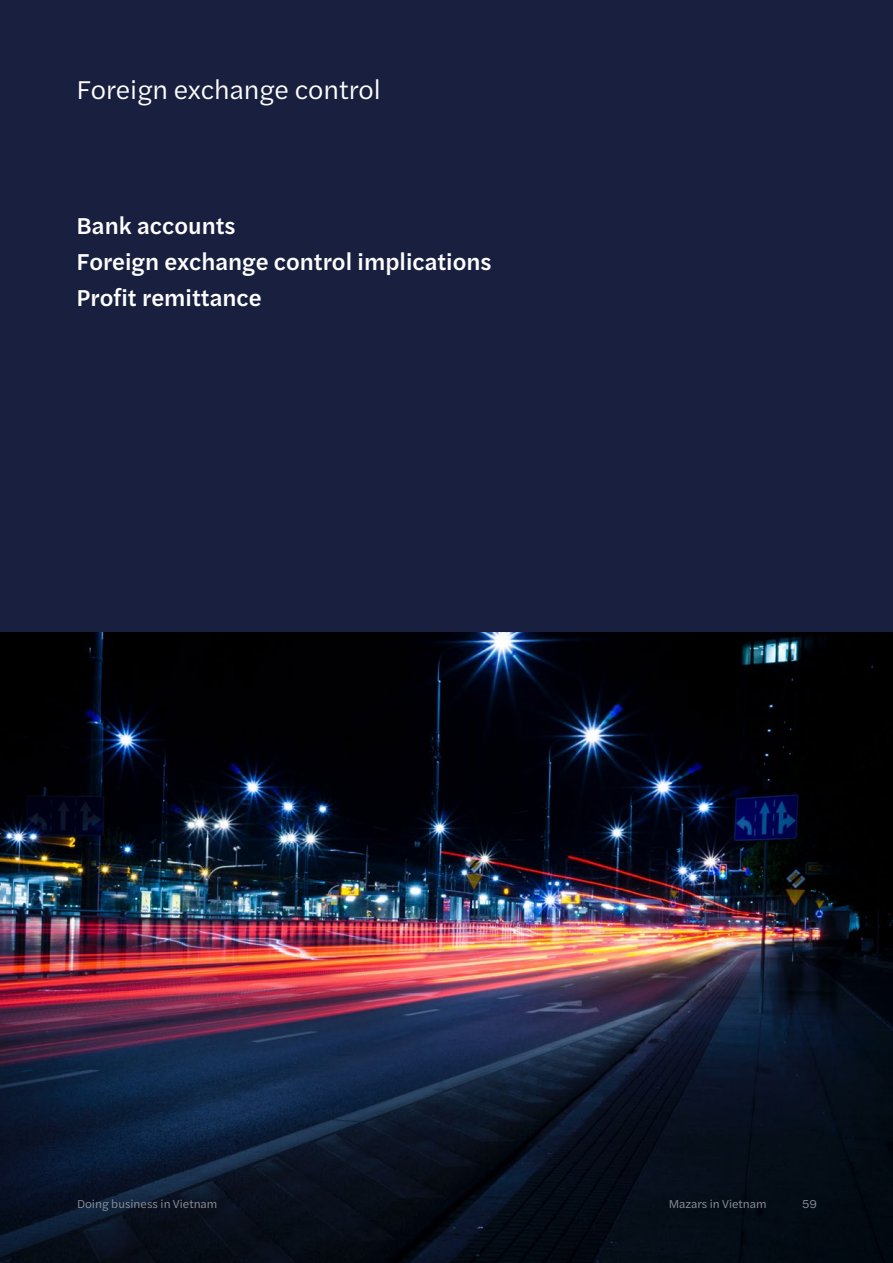
<style>
.page{position:relative;width:893px;height:1263px;background:#fff}
.page>*{position:absolute;margin:0;border:0;box-sizing:border-box;transform-origin:0 0}
.t1{font:27px "Halyard Text";color:#fff}
.t2{font:500 24px/36px "Halyard Text";color:#fff}
.t3{font:12px "Halyard Text";color:#8d9197}
</style>
<div class="page">
<img style="left:0;top:631px;width:893px;height:632px">
<div style="left:0;top:0;width:893px;height:631px;background:#19203f"></div>
<p class="t1" style="left:77px;top:70px;width:306px">Foreign exchange control</p>
<p class="t2" style="left:77px;top:207px;width:417px">Bank accounts<br>Foreign exchange control implications<br>Profit remittance</p>
<p class="t3" style="left:77px;top:1195px;width:142px">Doing business in Vietnam</p>
<p class="t3" style="left:669px;top:1195px;width:99px">Mazars in Vietnam</p>
<p class="t3" style="left:802px;top:1195px;width:16px">59</p>
</div>
